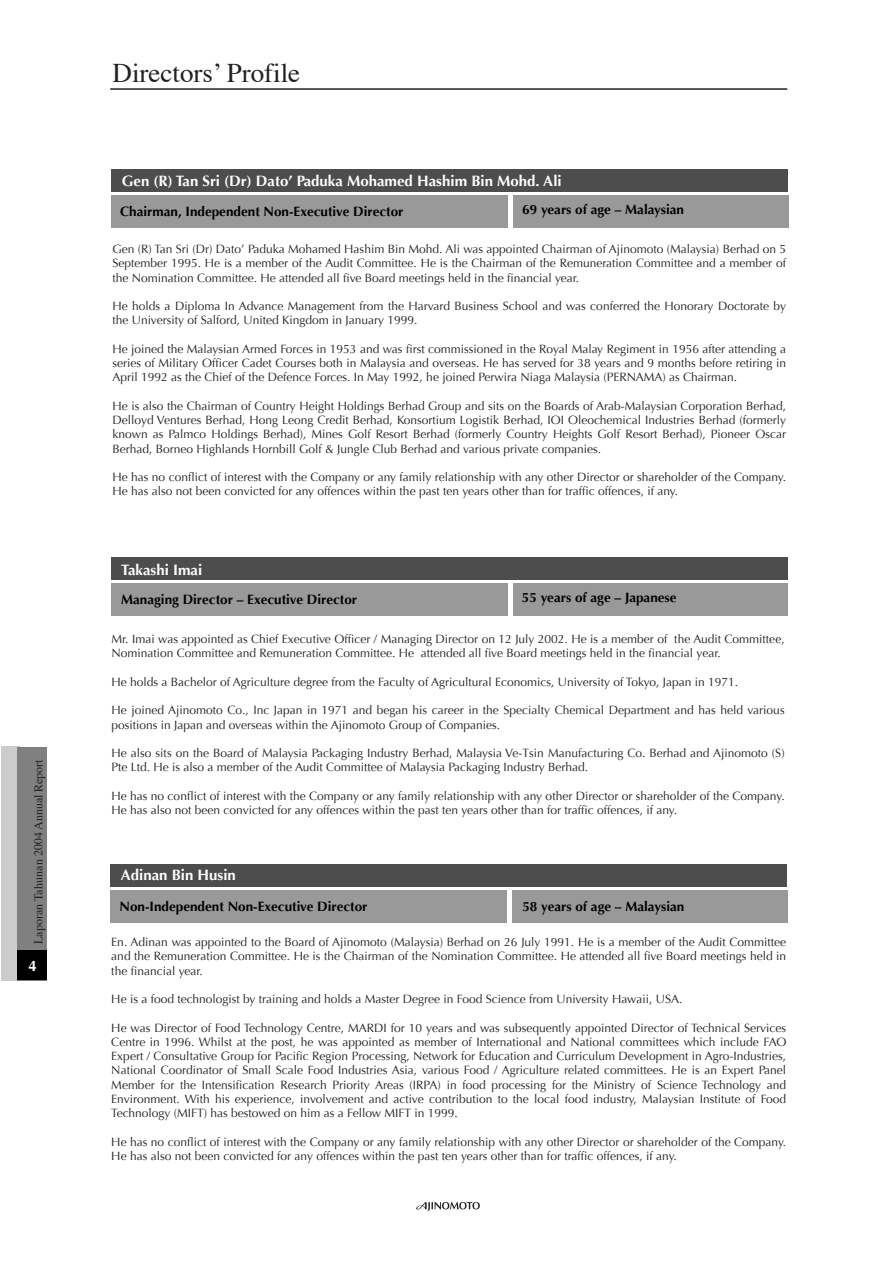
<style>
.page{position:relative;width:893px;height:1263px;background:#fff}
.page>*{position:absolute;margin:0;border:0;box-sizing:border-box;transform-origin:0 0}
.t1{font:27px "Times";color:#231f20}
.t2{font:700 15px "Optima";color:#fff}
.t3{font:700 15px "Optima";color:#000}
.t4{font:700 13.5px "Optima";color:#000}
.t5{font:700 13.5px "Optima";color:#fff}
.t6{font:12px/14.2px "Optima";color:#231f20}
.t7{font:12px "Times";color:#231f20}
</style>
<div class="page">
<hr style="left:110px;top:88px;width:677px;height:2px;background:#231f20">
<div style="left:111px;top:169px;width:677px;height:22px;background:#4d4d4d"></div>
<div style="left:111px;top:195px;width:396px;height:32px;background:#999"></div>
<div style="left:513px;top:195px;width:276px;height:32px;background:#999"></div>
<div style="left:111px;top:558px;width:677px;height:22px;background:#4d4d4d"></div>
<div style="left:111px;top:583px;width:396px;height:33px;background:#999"></div>
<div style="left:513px;top:583px;width:275px;height:33px;background:#999"></div>
<div style="left:111px;top:864px;width:676px;height:23px;background:#4d4d4d"></div>
<div style="left:111px;top:890px;width:396px;height:33px;background:#999"></div>
<div style="left:513px;top:890px;width:275px;height:33px;background:#999"></div>
<svg style="left:416px;top:1202px;width:64px;height:9px"></svg>
<div style="left:2px;top:746px;width:19px;height:234px;background:#ccc"></div>
<div style="left:18px;top:746px;width:29px;height:234px;background:#808080"></div>
<div style="left:18px;top:950px;width:29px;height:30px;background:#000"></div>
<p class="t7" style="left:31px;top:944px;width:186px;rotate:-90deg">Laporan Tahunan 2004 Annual Report</p>
<p class="t2" style="left:28px;top:957px;width:10px">4</p>
<h1 class="t1" style="left:113px;top:56px;width:189px">Directors’ Profile</h1>
<p class="t5" style="left:117px;top:172px;width:401px">Gen ( R ) Tan Sri (Dr) Dato’ Paduka Mohamed Hashim Bin Mohd Ali</p>
<p class="t3" style="left:119px;top:202px;width:316px">Chairman, Independent Non-Executive Director</p>
<p class="t3" style="left:521px;top:202px;width:186px">69 years of age – Malaysian.</p>
<p class="t6" style="left:113px;top:242px;width:675px;text-align:justify">Gen (R) Tan Sri (Dr) Dato’ Paduka Mohamed Hashim Bin Mohd. Ali was appointed Chairman of Ajinomoto (Malaysia) Berhad on 5<br>September 1995. He is a member of the Audit Committee. He is the Chairman of the Remuneration Committee and a member of the Nomination Committee. He attended all five Board meetings held in the financial year.</p>
<p class="t6" style="left:113px;top:299px;width:675px">He holds a Diploma In Advance Management from the Harvard Business School and was conferred the Honorary Doctorate by the University of Salford, United Kingdom in January 1999.</p>
<p class="t6" style="left:113px;top:342px;width:675px;text-align:justify">He joined the Malaysian Armed Forces in 1953 and was first commissioned in the Royal Malay Regiment in 1956 after attending a series of Military Officer Cadet Courses both in Malaysia and overseas. He has served for 38 years and 9 months before retiring in April 1992 as the Chief of the Defence Forces. In May 1992, he joined Perwira Niaga Malaysia (PERNAMA) as Chairman.</p>
<p class="t6" style="left:113px;top:399px;width:675px;text-align:justify">He is also the Chairman of Country Height Holdings Berhad Group and sits on the Boards of Arab-Malaysian Corporation Berhad, Delloyd Ventures Berhad, Hong Leong Credit Berhad, Konsortium Logistik Berhad, IOI Oleochemical Industries Berhad (formerly known as Palmco Holdings Berhad), Mines Golf Resort Berhad (formerly Country Heights Golf Resort Berhad), Pioneer Oscar Berhad, Borneo Highlands Hornbill Golf &amp; Jungle Club Berhad and various private companies.</p>
<p class="t6" style="left:113px;top:470px;width:675px">He has no conflict of interest with the Company or any family relationship with any other Director or shareholder of the Company.<br>He has also not been convicted for any offences within the past ten years other than for traffic offences, if any.</p>
<p class="t2" style="left:122px;top:172px;width:441px">Gen (R) Tan Sri (Dr) Dato’ Paduka Mohamed Hashim Bin Mohd. Ali</p>
<p class="t4" style="left:120px;top:203px;width:285px">Chairman, Independent Non-Executive Director</p>
<p class="t4" style="left:522px;top:202px;width:163px">69 years of age – Malaysian</p>
<p class="t2" style="left:121px;top:561px;width:83px">Takashi Imai</p>
<p class="t4" style="left:121px;top:591px;width:237px">Managing Director – Executive Director</p>
<p class="t4" style="left:522px;top:590px;width:156px">55 years of age – Japanese</p>
<p class="t6" style="left:112px;top:632px;width:675px">Mr. Imai was appointed as Chief Executive Officer / Managing Director on 12 July 2002. He is a member of the Audit Committee,<br>Nomination Committee and Remuneration Committee. He attended all five Board meetings held in the financial year.</p>
<p class="t6" style="left:112px;top:675px;width:628px">He holds a Bachelor of Agriculture degree from the Faculty of Agricultural Economics, University of Tokyo, Japan in 1971.</p>
<p class="t6" style="left:112px;top:703px;width:675px">He joined Ajinomoto Co., Inc Japan in 1971 and began his career in the Specialty Chemical Department and has held various positions in Japan and overseas within the Ajinomoto Group of Companies.</p>
<p class="t6" style="left:112px;top:746px;width:675px">He also sits on the Board of Malaysia Packaging Industry Berhad, Malaysia Ve-Tsin Manufacturing Co. Berhad and Ajinomoto (S)<br>Pte Ltd. He is also a member of the Audit Committee of Malaysia Packaging Industry Berhad.</p>
<p class="t6" style="left:112px;top:789px;width:675px">He has no conflict of interest with the Company or any family relationship with any other Director or shareholder of the Company.<br>He has also not been convicted for any offences within the past ten years other than for traffic offences, if any.</p>
<p class="t2" style="left:121px;top:867px;width:117px">Adinan Bin Husin</p>
<p class="t4" style="left:120px;top:899px;width:249px">Non-Independent Non-Executive Director</p>
<p class="t4" style="left:522px;top:898px;width:163px">58 years of age – Malaysian</p>
<p class="t6" style="left:111px;top:935px;width:676px;text-align:justify">En. Adinan was appointed to the Board of Ajinomoto (Malaysia) Berhad on 26 July 1991. He is a member of the Audit Committee and the Remuneration Committee. He is the Chairman of the Nomination Committee. He attended all five Board meetings held in the financial year.</p>
<p class="t6" style="left:111px;top:992px;width:572px">He is a food technologist by training and holds a Master Degree in Food Science from University Hawaii, USA.</p>
<p class="t6" style="left:111px;top:1020px;width:676px;text-align:justify">He was Director of Food Technology Centre, MARDI for 10 years and was subsequently appointed Director of Technical Services Centre in 1996. Whilst at the post, he was appointed as member of International and National committees which include FAO Expert / Consultative Group for Pacific Region Processing, Network for Education and Curriculum Development in Agro-Industries, National Coordinator of Small Scale Food Industries Asia, various Food / Agriculture related committees. He is an Expert Panel Member for the Intensification Research Priority Areas (IRPA) in food processing for the Ministry of Science Technology and Environment. With his experience, involvement and active contribution to the local food industry, Malaysian Institute of Food Technology (MIFT) has bestowed on him as a Fellow MIFT in 1999.</p>
<p class="t6" style="left:111px;top:1134px;width:676px">He has no conflict of interest with the Company or any family relationship with any other Director or shareholder of the Company.<br>He has also not been convicted for any offences within the past ten years other than for traffic offences, if any.</p>
</div>
